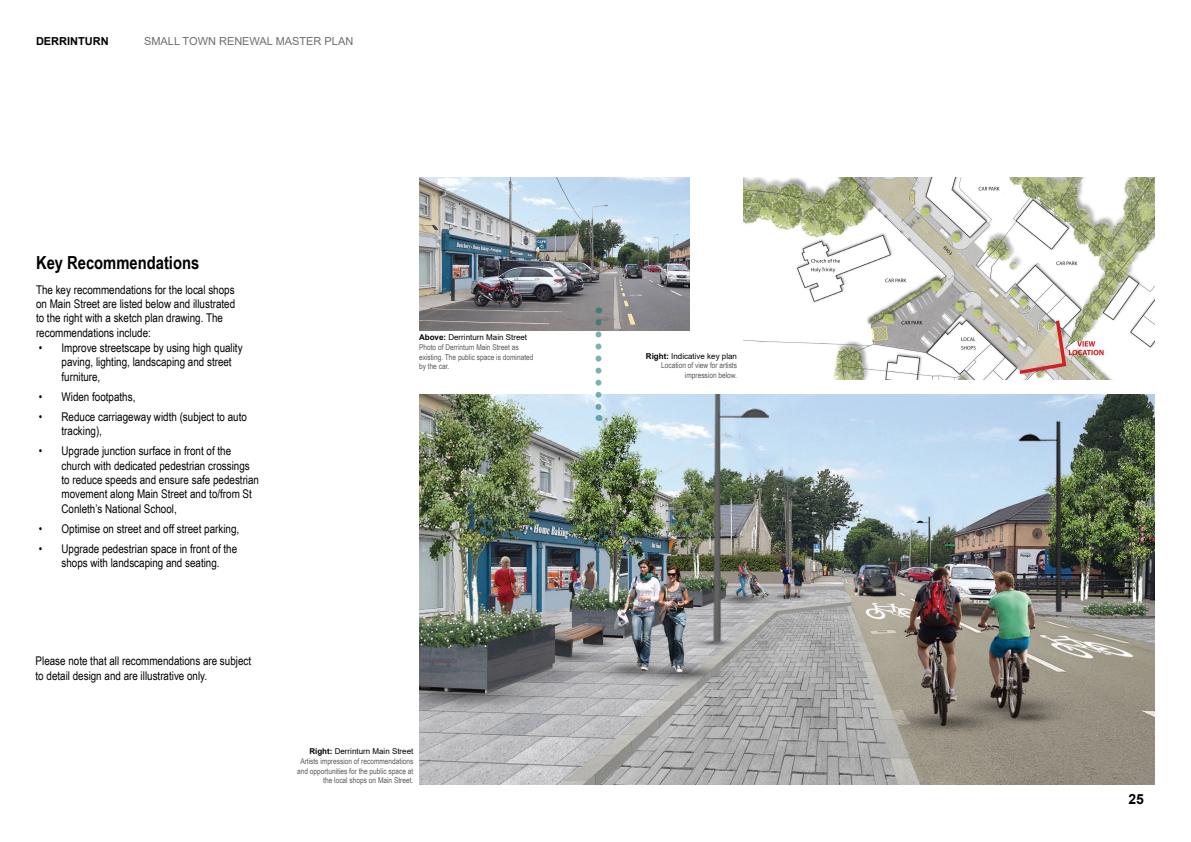
<style>
.page{position:relative;width:1191px;height:842px;background:#fff}
.page>*{position:absolute;margin:0;border:0;box-sizing:border-box;transform-origin:0 0}
.Heading_2{font:700 18px "Arial Narrow";color:#000}
.t1{font:700 14px "Arial";color:#000}
.t2{font:12px/14.4px "Arial Narrow";color:#000}
.t3{font:11px "Arial";color:#6d6e71}
.t4{font:700 11px "Arial";color:#000}
.t5{font:8px/9.6px "Arial Narrow";color:#58595b;text-align:right}
.t6{font:8px "Arial";color:#000}
.s1{font-weight:700}
</style>
<div class="page">
<img style="left:419px;top:177px;width:270px;height:154px">
<img style="left:743px;top:177px;width:412px;height:203px">
<img style="left:419px;top:394px;width:736px;height:390px">
<svg style="left:595px;top:322px;width:6px;height:99px"></svg>
<p class="t4" style="left:36px;top:33px;width:74px">DERRINTURN</p>
<p class="t3" style="left:144px;top:33px;width:211px">SMALL TOWN RENEWAL MASTER PLAN</p>
<p class="Heading_2" style="left:36px;top:249px;width:165px">Key Recommendations</p>
<p class="t2" style="left:36px;top:282px;width:201px">The key recommendations for the local shops on Main Street are listed below and illustrated to the right with a sketch plan drawing. The recommendations include:</p>
<p class="t2" style="left:62px;top:340px;width:183px;text-indent:-23px">• Improve streetscape by using high quality paving, lighting, landscaping and street furniture,</p>
<p class="t2" style="left:39px;top:389px;width:98px">• Widen footpaths,</p>
<p class="t2" style="left:62px;top:409px;width:187px;text-indent:-23px">• Reduce carriageway width (subject to auto tracking),</p>
<p class="t2" style="left:62px;top:443px;width:199px;text-indent:-23px">• Upgrade junction surface in front of the church with dedicated pedestrian crossings to reduce speeds and ensure safe pedestrian movement along Main Street and to/from St Conleth’s National School,</p>
<p class="t2" style="left:39px;top:521px;width:202px">• Optimise on street and off street parking,</p>
<p class="t2" style="left:39px;top:541px;width:200px;text-align:center">• Upgrade pedestrian space in front of the shops with landscaping and seating.</p>
<p class="t2" style="left:36px;top:653px;width:217px">Please note that all recommendations are subject to detail design and are illustrative only.</p>
<p class="t6" style="left:419px;top:332px;width:110px"><span class="s1">Above:</span> Derrinturn Main Street</p>
<p class="t5" style="left:419px;top:342px;width:116px;text-align:left">Photo of Derrinturn Main Street as existing. The public space is dominated by the car.</p>
<p class="t6" style="left:646px;top:350px;width:93px"><span class="s1">Right:</span> Indicative key plan</p>
<p class="t5" style="left:661px;top:360px;width:77px">Location of view for artists impression below.</p>
<p class="t6" style="left:309px;top:746px;width:106px"><span class="s1">Right:</span> Derrinturn Main Street</p>
<p class="t5" style="left:297px;top:756px;width:118px">Artists impression of recommendations and opportunities for the public space at the local shops on Main Street.</p>
<p class="t1" style="left:1128px;top:789px;width:17px">25</p>
</div>
